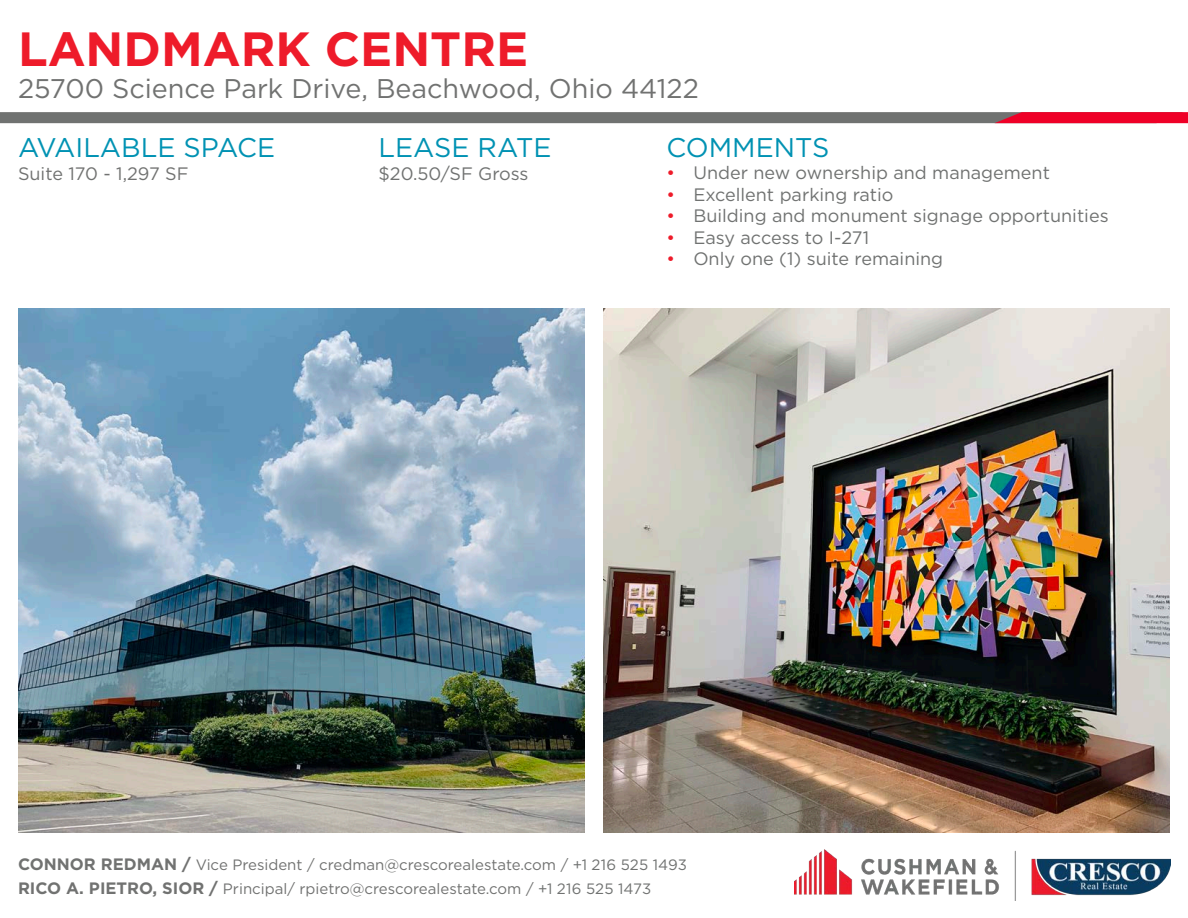
<style>
.page{position:relative;width:1188px;height:918px;background:#fff}
.page>*{position:absolute;margin:0;border:0;box-sizing:border-box;transform-origin:0 0}
.t1{font:700 48px "Gotham";color:#ee1b2a}
.t2{font:27px "Gotham";color:#717271}
.t3{font:27px "Gotham";color:#0092b3}
.t4{font:18px "Gotham";color:#707271}
.t5{font:18px "Gotham";color:#717271}
.t6{font:15px "Gotham";color:#717271}
.s1{color:#ee1b2a}
.s2{font-weight:700;font-size:16.5px}
.s3{color:#707271}
</style>
<div class="page">
<svg style="left:0;top:112px;width:1188px;height:11px;background:#846267"></svg>
<img style="left:795px;top:850px;width:376px;height:50px">
<img style="left:18px;top:309px;width:567px;height:523px">
<img style="left:603px;top:309px;width:567px;height:523px">
<h1 class="t1" style="left:18px;top:18px;width:512px">LANDMARK CENTRE</h1>
<h2 class="t2" style="left:18px;top:71px;width:682px">25700 Science Park Drive, Beachwood, Ohio 44122</h2>
<p class="t3" style="left:666px;top:131px;width:165px">COMMENTS</p>
<p class="t4" style="left:666px;top:161px;width:385px"><span class="s1">•</span> Under new ownership and management</p>
<p class="t4" style="left:666px;top:183px;width:229px"><span class="s1">•</span> Excellent parking ratio</p>
<p class="t4" style="left:666px;top:204px;width:444px"><span class="s1">•</span> Building and monument signage opportunities</p>
<p class="t4" style="left:666px;top:226px;width:204px"><span class="s1">•</span> Easy access to I-271</p>
<p class="t4" style="left:666px;top:248px;width:278px"><span class="s1">•</span> Only one (1) suite remaining</p>
<p class="t3" style="left:18px;top:131px;width:259px">AVAILABLE SPACE</p>
<p class="t5" style="left:18px;top:162px;width:172px">Suite 170 - 1,297 SF</p>
<p class="t3" style="left:379px;top:131px;width:175px">LEASE RATE</p>
<p class="t4" style="left:379px;top:162px;width:152px">$20.50/SF Gross</p>
<p class="t6" style="left:18px;top:855px;width:671px"><span class="s2">CONNOR REDMAN /</span> Vice President / credman@crescorealestate.com / <span class="s3">+1 216 525 1493</span></p>
<p class="t6" style="left:18px;top:879px;width:635px"><span class="s2">RICO A. PIETRO, SIOR /</span> Principal/ rpietro@crescorealestate.com / <span class="s3">+1 216 525 1473</span></p>
</div>
